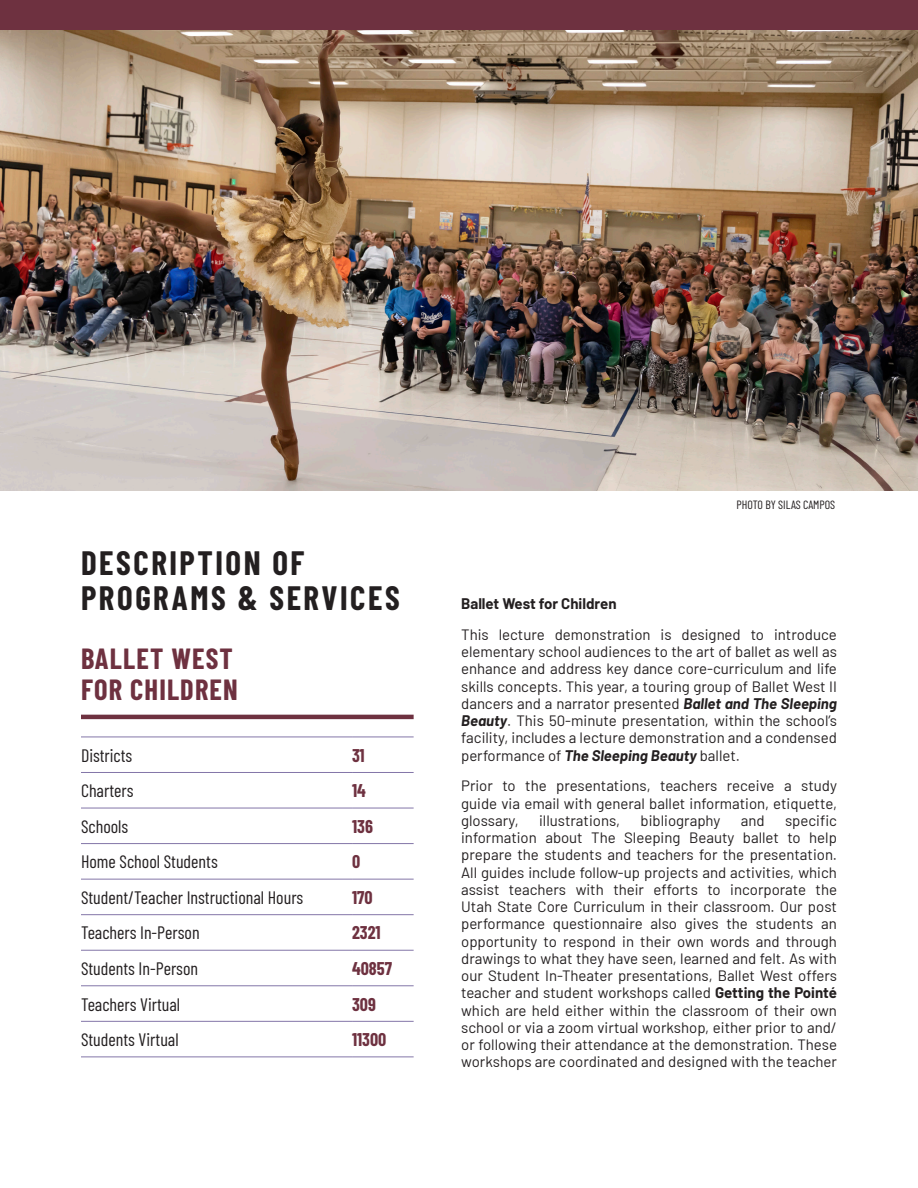
<style>
.page{position:relative;width:918px;height:1188px;background:#fff}
.page>*{position:absolute;margin:0;border:0;box-sizing:border-box;transform-origin:0 0}
.t1{font:700 33px "Barlow Condensed";letter-spacing:.075em;color:#231f20}
.t2{font:700 28.5px "Barlow Condensed";letter-spacing:.04em;color:#6e3140}
.t3{font:18px "Barlow Condensed";color:#231f20}
.t4{font:700 18px "Barlow Condensed";color:#6e3140}
.t5{font:15px/17.2px "Barlow";color:#231f20;text-align:justify}
.t6{font:700 15px "Barlow";color:#231f20}
.t7{font:12px "Barlow Condensed";color:#231f20}
.s1{font-weight:700;font-style:italic}
.s2{font-weight:700}
</style>
<div class="page">
<hr style="left:81px;top:737px;width:271px;height:1px;background:#8376a8">
<hr style="left:352px;top:737px;width:62px;height:1px;background:#8376a8">
<hr style="left:81px;top:772px;width:271px;height:1px;background:#8376a8">
<hr style="left:352px;top:772px;width:62px;height:1px;background:#8376a8">
<hr style="left:81px;top:808px;width:271px;height:1px;background:#8376a8">
<hr style="left:352px;top:808px;width:62px;height:1px;background:#8376a8">
<hr style="left:81px;top:843px;width:271px;height:1px;background:#8376a8">
<hr style="left:81px;top:879px;width:271px;height:1px;background:#8376a8">
<hr style="left:352px;top:843px;width:62px;height:1px;background:#8376a8">
<hr style="left:352px;top:879px;width:62px;height:1px;background:#8376a8">
<hr style="left:81px;top:914px;width:271px;height:1px;background:#8376a8">
<hr style="left:352px;top:914px;width:62px;height:1px;background:#8376a8">
<hr style="left:81px;top:950px;width:271px;height:1px;background:#8376a8">
<hr style="left:81px;top:985px;width:271px;height:1px;background:#8376a8">
<hr style="left:81px;top:1021px;width:271px;height:1px;background:#8376a8">
<hr style="left:81px;top:1057px;width:271px;height:1px;background:#8376a8">
<hr style="left:352px;top:950px;width:62px;height:1px;background:#8376a8">
<hr style="left:352px;top:985px;width:62px;height:1px;background:#8376a8">
<hr style="left:352px;top:1021px;width:62px;height:1px;background:#8376a8">
<hr style="left:352px;top:1057px;width:62px;height:1px;background:#8376a8">
<hr style="left:81px;top:715px;width:333px;height:4px;background:#6e3140">
<img style="left:0;top:30px;width:918px;height:460px">
<div style="left:0;top:0;width:918px;height:30px;background:#6e3140"></div>
<p class="t1" style="left:81px;top:540px;width:225px">DESCRIPTION OF</p>
<p class="t1" style="left:81px;top:574px;width:320px">PROGRAMS &amp; SERVICES</p>
<p class="t2" style="left:81px;top:638px;width:153px">BALLET WEST</p>
<p class="t2" style="left:81px;top:670px;width:158px">FOR CHILDREN</p>
<p class="t3" style="left:81px;top:742px;width:53px">Districts</p>
<p class="t4" style="left:352px;top:742px;width:14px">31</p>
<p class="t3" style="left:81px;top:778px;width:54px">Charters</p>
<p class="t4" style="left:352px;top:778px;width:15px">14</p>
<p class="t3" style="left:81px;top:813px;width:49px">Schools</p>
<p class="t4" style="left:352px;top:814px;width:22px">136</p>
<p class="t3" style="left:81px;top:849px;width:138px">Home School Students</p>
<p class="t4" style="left:352px;top:849px;width:10px">0</p>
<p class="t3" style="left:81px;top:885px;width:224px">Student/Teacher Instructional Hours</p>
<p class="t4" style="left:352px;top:885px;width:22px">170</p>
<p class="t3" style="left:81px;top:920px;width:120px">Teachers In-Person</p>
<p class="t4" style="left:352px;top:920px;width:30px">2321</p>
<p class="t3" style="left:81px;top:956px;width:119px">Students In-Person</p>
<p class="t4" style="left:352px;top:956px;width:42px">40857</p>
<p class="t3" style="left:81px;top:991px;width:101px">Teachers Virtual</p>
<p class="t4" style="left:352px;top:991px;width:25px">309</p>
<p class="t3" style="left:81px;top:1027px;width:99px">Students Virtual</p>
<p class="t4" style="left:352px;top:1027px;width:36px">11300</p>
<p class="t7" style="left:736px;top:496px;width:100px">PHOTO BY SILAS CAMPOS</p>
<p class="t6" style="left:461px;top:592px;width:157px">Ballet West for Children</p>
<p class="t5" style="left:461px;top:625px;width:377px">This lecture demonstration is designed to introduce elementary school audiences to the art of ballet as well as enhance and address key dance core-curriculum and life skills concepts. This year, a touring group of Ballet West II dancers and a narrator presented <span class="s1">Ballet and The Sleeping Beauty</span>. This 50-minute presentation, within the school’s facility, includes a lecture demonstration and a condensed performance of <span class="s1">The Sleeping Beauty</span> ballet.</p>
<p class="t5" style="left:461px;top:776px;width:377px">Prior to the presentations, teachers receive a study guide via email with general ballet information, etiquette, glossary,</p>
<p class="t5" style="left:461px;top:811px;width:377px;text-indent:324px">specific information about The Sleeping Beauty ballet to help prepare the students and teachers for the presentation.<br>All guides include follow-up projects and activities, which assist teachers with their efforts to incorporate the Utah State Core Curriculum in their classroom. Our post performance questionnaire also gives the students an opportunity to respond in their own words and through drawings to what they have seen, learned and felt. As with our Student In-Theater presentations, Ballet West offers teacher and student workshops called <span class="s2">Getting the Pointé </span>which are held either within the classroom of their own school or via a zoom virtual workshop, either prior to and/ or following their attendance at the demonstration. These workshops are coordinated and designed with the teacher</p>
<p class="t5" style="left:539px;top:811px;width:83px">illustrations,</p>
<p class="t5" style="left:641px;top:811px;width:81px">bibliography</p>
<p class="t5" style="left:741px;top:811px;width:25px">and</p>
</div>
